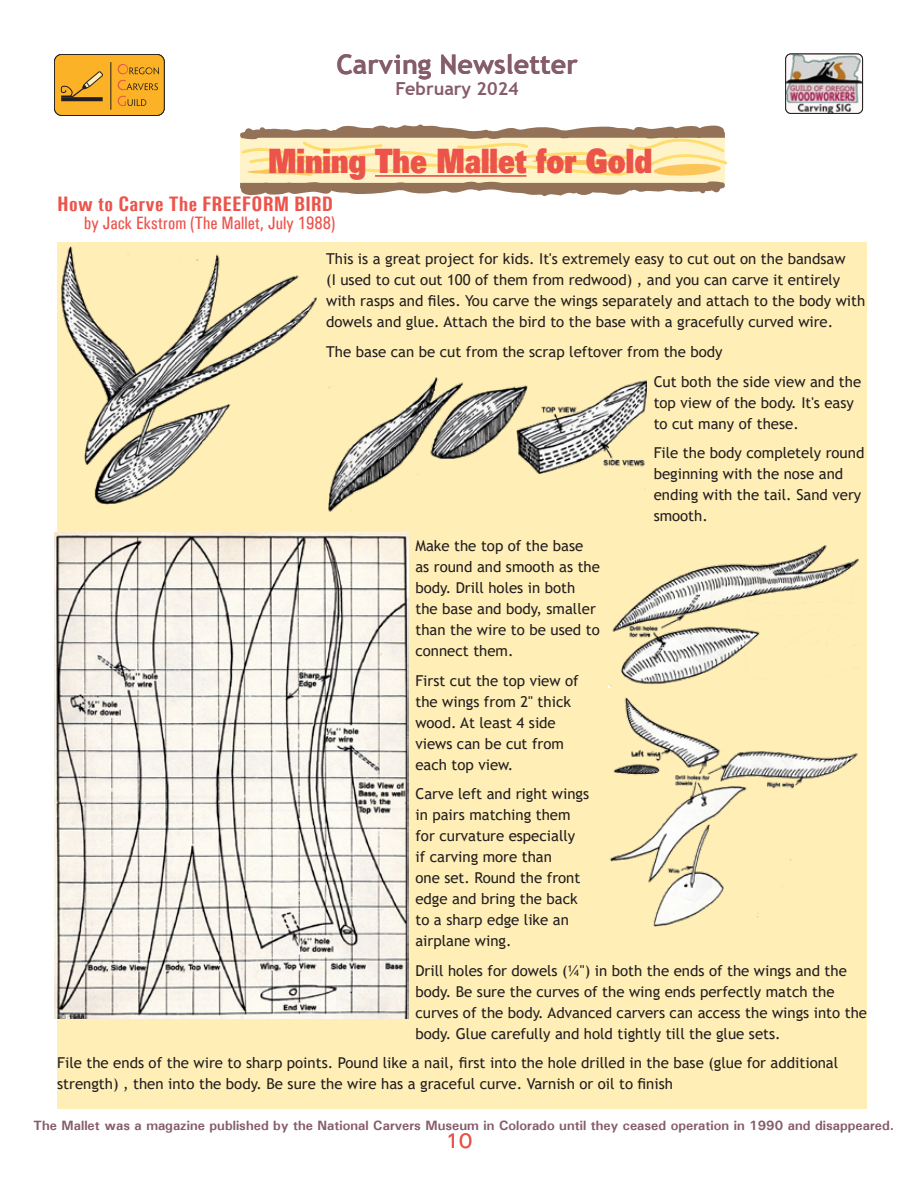
<style>
.page{position:relative;width:918px;height:1188px;background:#fff}
.page>*{position:absolute;margin:0;border:0;box-sizing:border-box;transform-origin:0 0}
.OCG_Heading{font:900 33.75px "Univers LT";color:#eb534b;scale:.8 1}
.t1{font:700 27px "Trebuchet MS";color:#855c6b}
.OCG_H2{font:700 21px "Pt Utah Condensed";color:#eb534b}
.t2{font:21px "Utah";color:#eb534b}
.OCG_Byline{font:18px "Pt Utah Condensed";color:#eb534b}
.t3{font:700 18px "Trebuchet MS";color:#855c6b}
.OCG_Body{font:15px/21px "Trebuchet MS";color:#231f20}
.OCG_Caption{font:700 13.5px "Utah";color:#855c6b}
</style>
<div class="page">
<img style="left:786px;top:54px;width:77px;height:59px">
<div style="left:54px;top:54px;width:110px;height:61px;background:#fcb226;border-radius:7px"></div>
<div style="left:54px;top:54px;width:111px;height:62px;border:1px solid #231f20;border-radius:7px"></div>
<hr style="left:110px;top:62px;width:1px;height:48px;background:#231f20">
<hr style="left:61px;top:97px;width:42px;height:4px;background:#231f20">
<svg style="left:61px;top:71px;width:42px;height:28px"></svg>
<svg style="left:118px;top:64px;width:41px;height:10px"></svg>
<svg style="left:118px;top:80px;width:40px;height:10px"></svg>
<svg style="left:118px;top:96px;width:28px;height:10px"></svg>
<div style="left:785px;top:54px;width:78px;height:60px;border:1px solid #231f20;border-radius:5px"></div>
<svg style="left:240px;top:124px;width:488px;height:72px;background:#e1cda3"></svg>
<div style="left:57px;top:242px;width:810px;height:866px;background:#ffeeb6"></div>
<hr style="left:375px;top:175px;width:152px;height:2px;background:#eb534b">
<img style="left:61px;top:246px;width:256px;height:259px">
<img style="left:54px;top:532px;width:355px;height:487px">
<img style="left:328px;top:377px;width:319px;height:135px">
<img style="left:608px;top:545px;width:251px;height:142px">
<img style="left:609px;top:697px;width:249px;height:230px">
<h2 class="t1" style="left:336px;top:47px;width:243px">Carving Newsletter</h2>
<p class="t3" style="left:396px;top:78px;width:125px">February 2024</p>
<p class="OCG_Heading" style="left:268px;top:138px;width:482px">Mining The Mallet for Gold</p>
<p class="OCG_H2" style="left:57px;top:192px;width:278px">How to Carve The FREEFORM BIRD</p>
<p class="OCG_Byline" style="left:84px;top:213px;width:252px">by Jack Ekstrom (The Mallet, July 1988)</p>
<p class="OCG_Body" style="left:326px;top:248px;width:541px">This is a great project for kids. It's extremely easy to cut out on the bandsaw<br>(I used to cut out 100 of them from redwood) , and you can carve it entirely with rasps and files. You carve the wings separately and attach to the body with dowels and glue. Attach the bird to the base with a gracefully curved wire.</p>
<p class="OCG_Body" style="left:326px;top:341px;width:398px">The base can be cut from the scrap leftover from the body</p>
<p class="OCG_Body" style="left:654px;top:371px;width:209px">Cut both the side view and the top view of the body. It's easy to cut many of these.</p>
<p class="OCG_Body" style="left:654px;top:442px;width:212px">File the body completely round beginning with the nose and ending with the tail. Sand very smooth.</p>
<p class="OCG_Body" style="left:415px;top:535px;width:186px">Make the top of the base as round and smooth as the body. Drill holes in both the base and body, smaller than the wire to be used to connect them.</p>
<p class="OCG_Body" style="left:415px;top:670px;width:165px">First cut the top view of the wings from 2" thick wood. At least 4 side views can be cut from each top view.</p>
<p class="OCG_Body" style="left:415px;top:783px;width:175px">Carve left and right wings in pairs matching them for curvature especially<br>if carving more than<br>one set. Round the front edge and bring the back to a sharp edge like an airplane wing.</p>
<p class="OCG_Body" style="left:415px;top:960px;width:453px">Drill holes for dowels (¼") in both the ends of the wings and the body. Be sure the curves of the wing ends perfectly match the curves of the body. Advanced carvers can access the wings into the body. Glue carefully and hold tightly till the glue sets.</p>
<p class="OCG_Body" style="left:57px;top:1053px;width:783px">File the ends of the wire to sharp points. Pound like a nail, first into the hole drilled in the base (glue for additional strength) , then into the body. Be sure the wire has a graceful curve. Varnish or oil to finish</p>
<p class="OCG_Caption" style="left:34px;top:1117px;width:862px">The Mallet was a magazine published by the National Carvers Museum in Colorado until they ceased operation in 1990 and disappeared.</p>
<h3 class="t2" style="left:446px;top:1129px;width:28px">10</h3>
</div>
